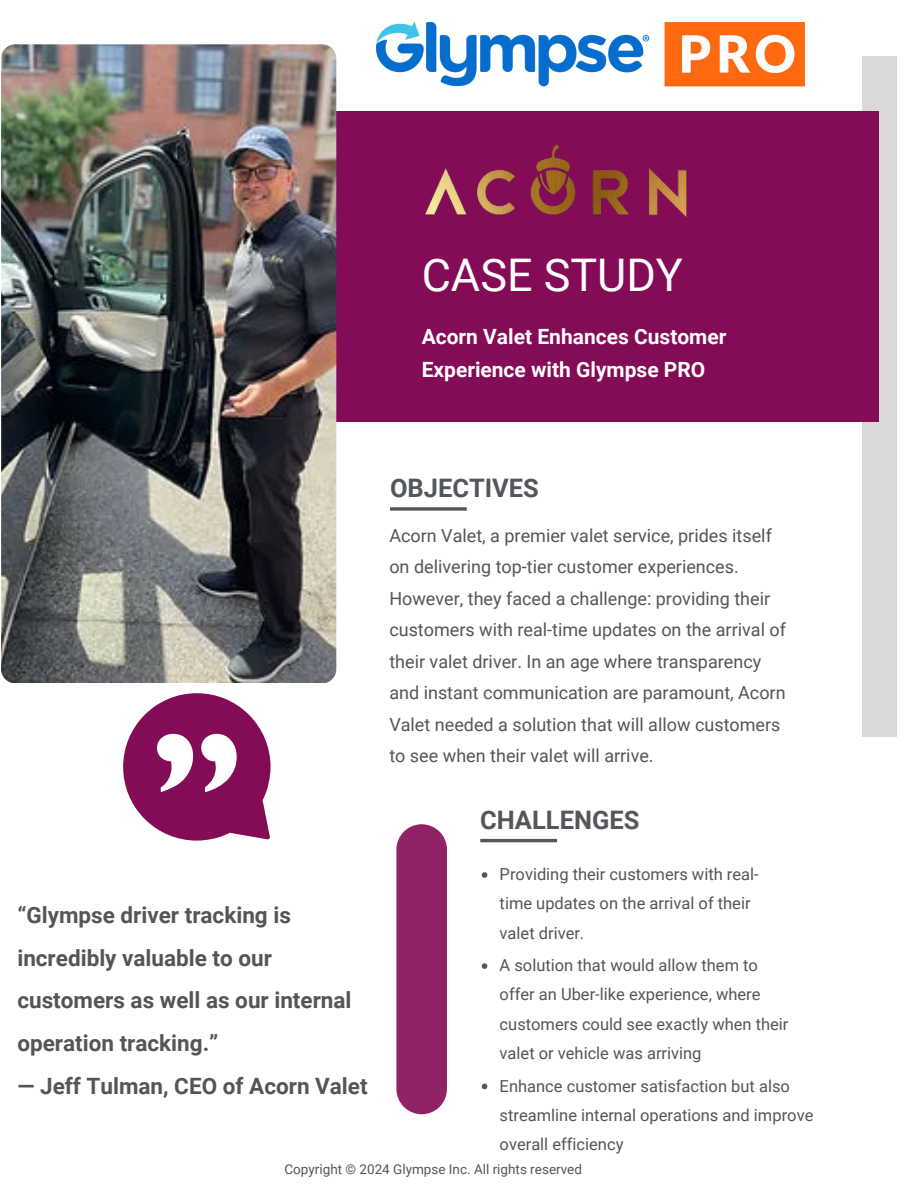
<style>
.page{position:relative;width:918px;height:1188px;background:#fff}
.page>*{position:absolute;margin:0;border:0;box-sizing:border-box;transform-origin:0 0}
.t1{font:45px "Roboto";color:#fff}
.t2{font:700 25.5px "Roboto";color:#53565a}
.t3{font:700 22.5px/42.8px "Roboto";color:#555}
.t4{font:700 21px/32.7px "Roboto";color:#fff}
.t5{font:18px/31.5px "Roboto";color:#555}
.t6{font:16.5px/29.2px "Roboto";color:#555}
.t7{font:13.5px "Roboto";color:#53565a}
</style>
<div class="page">
<div style="left:862px;top:56px;width:34px;height:681px;background:#d9d9d9"></div>
<div style="left:39px;top:111px;width:840px;height:310px;background:#840b55"></div>
<svg style="left:390px;top:507px;width:77px;height:4px"></svg>
<svg style="left:123px;top:693px;width:148px;height:148px"></svg>
<svg style="left:396px;top:824px;width:51px;height:290px;background:#96306f"></svg>
<hr style="left:480px;top:839px;width:77px;height:3px;background:#53565a">
<img style="left:1px;top:44px;width:335px;height:639px;border-radius:14px">
<img style="left:425px;top:144px;width:262px;height:73px">
<img style="left:376px;top:23px;width:429px;height:64px">
<svg style="left:482px;top:872px;width:5px;height:6px"></svg>
<svg style="left:482px;top:1084px;width:5px;height:5px"></svg>
<svg style="left:482px;top:963px;width:5px;height:6px"></svg>
<h1 class="t1" style="left:422px;top:244px;width:263px">CASE STUDY</h1>
<p class="t4" style="left:422px;top:320px;width:306px">Acorn Valet Enhances Customer<br>Experience with Glympse PRO</p>
<h2 class="t2" style="left:390px;top:470px;width:150px">OBJECTIVES</h2>
<p class="t5" style="left:389px;top:519px;width:398px">Acorn Valet, a premier valet service, prides itself on delivering top-tier customer experiences.<br>However, they faced a challenge: providing their customers with real-time updates on the arrival of their valet driver. In an age where transparency and instant communication are paramount, Acorn Valet needed a solution that will allow customers to see when their valet will arrive.</p>
<h2 class="t2" style="left:480px;top:802px;width:161px">CHALLENGES</h2>
<p class="t6" style="left:500px;top:859px;width:261px">Providing their customers with real&shy;time updates on the arrival of their valet driver.</p>
<p class="t3" style="left:17px;top:893px;width:336px">“Glympse driver tracking is incredibly valuable to our customers as well as our internal operation tracking.”</p>
<p class="t3" style="left:17px;top:1064px;width:352px">— Jeff Tulman, CEO of Acorn Valet</p>
<p class="t6" style="left:500px;top:950px;width:290px">A solution that would allow them to offer an Uber-like experience, where customers could see exactly when their valet or vehicle was arriving</p>
<p class="t6" style="left:500px;top:1070px;width:315px">Enhance customer satisfaction but also streamline internal operations and improve overall efficiency</p>
<p class="t7" style="left:284px;top:1159px;width:299px">Copyright © 2024 Glympse Inc. All rights reserved</p>
</div>
